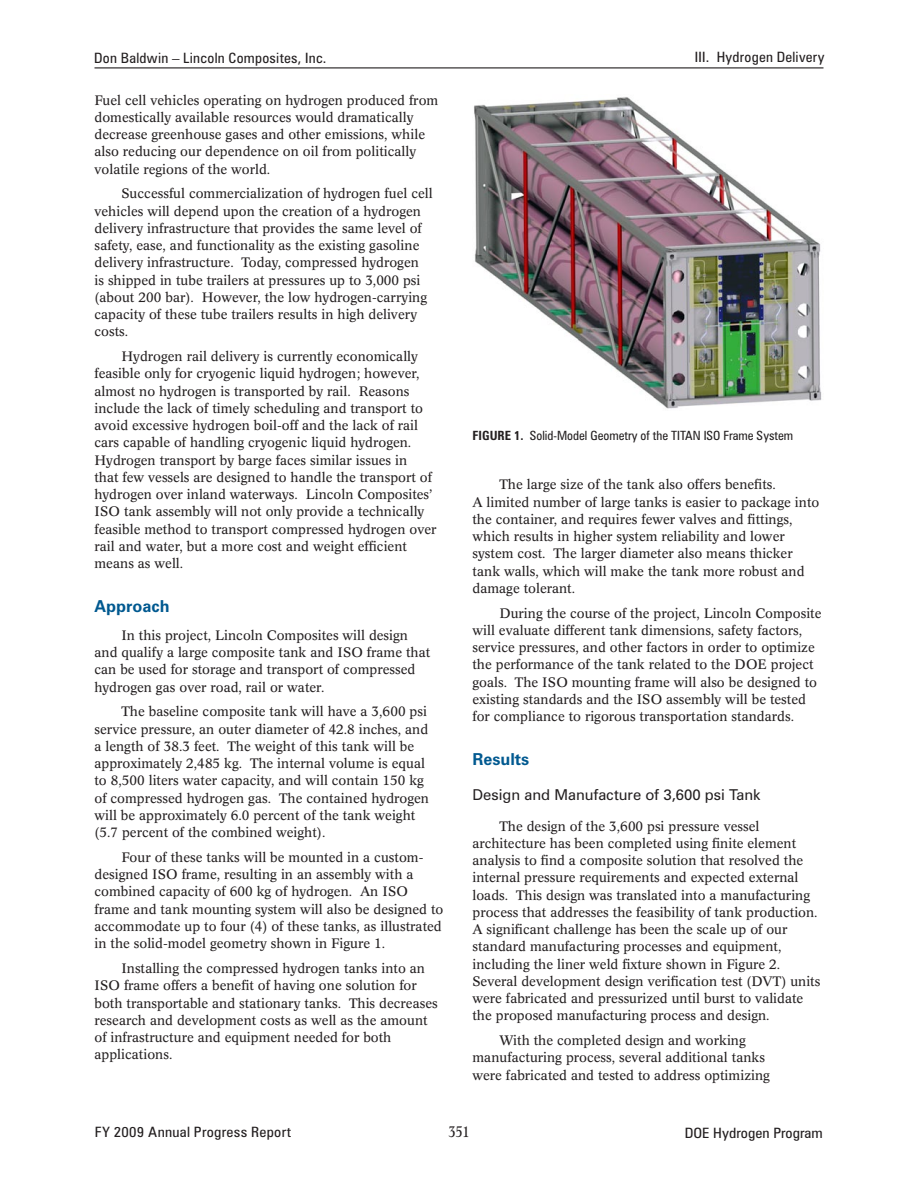
<style>
.page{position:relative;width:918px;height:1188px;background:#fff}
.page>*{position:absolute;margin:0;border:0;box-sizing:border-box;transform-origin:0 0}
._1_RptObjHead{font:700 16.5px "Zurich BT";color:#005990}
._1_Object_subHead{font:15px "Zurich BT";color:#231f20}
.t1{font:condensed 15px "Concorde BE";color:#231f20}
._11_Header_L{font:condensed 14.25px "Zurich BT";letter-spacing:.015em;color:#231f20;scale:1.08 1}
._11_Header_L-2{font:condensed 14.25px "Zurich BT";letter-spacing:.015em;color:#231f20;scale:1.05 1}
._11_Header_R{font:condensed 14.25px "Zurich BT";letter-spacing:.02em;color:#231f20;scale:1.05 1}
._1_Body_text{font:13.5px/17.2px "Concorde BE";color:#231f20}
._1_FigureTitle{font:condensed 12.75px "Zurich BT";color:#231f20}
.s1{font-weight:700}
</style>
<div class="page">
<hr style="left:94px;top:67px;width:730px;height:1px;background:#231f20">
<img style="left:474px;top:97px;width:348px;height:312px">
<p class="_11_Header_L-2" style="left:94px;top:49px;width:223px">Don Baldwin – Lincoln Composites, Inc.</p>
<p class="_11_Header_R" style="left:695px;top:49px;width:125px">III. Hydrogen Delivery</p>
<p class="_1_Body_text" style="left:94px;top:91px;width:345px">Fuel cell vehicles operating on hydrogen produced from domestically available resources would dramatically decrease greenhouse gases and other emissions, while also reducing our dependence on oil from politically volatile regions of the world.</p>
<p class="_1_Body_text" style="left:94px;top:185px;width:340px;text-indent:27px">Successful commercialization of hydrogen fuel cell vehicles will depend upon the creation of a hydrogen delivery infrastructure that provides the same level of safety, ease, and functionality as the existing gasoline delivery infrastructure. Today, compressed hydrogen<br>is shipped in tube trailers at pressures up to 3,000 psi (about 200 bar). However, the low hydrogen-carrying capacity of these tube trailers results in high delivery costs.</p>
<p class="_1_Body_text" style="left:94px;top:348px;width:344px;text-indent:27px">Hydrogen rail delivery is currently economically feasible only for cryogenic liquid hydrogen; however, almost no hydrogen is transported by rail. Reasons include the lack of timely scheduling and transport to avoid excessive hydrogen boil-off and the lack of rail cars capable of handling cryogenic liquid hydrogen.<br>Hydrogen transport by barge faces similar issues in<br>that few vessels are designed to handle the transport of hydrogen over inland waterways. Lincoln Composites’ ISO tank assembly will not only provide a technically feasible method to transport compressed hydrogen over rail and water, but a more cost and weight efficient means as well.</p>
<p class="_1_RptObjHead" style="left:94px;top:596px;width:77px">Approach</p>
<p class="_1_Body_text" style="left:94px;top:627px;width:337px;text-indent:27px">In this project, Lincoln Composites will design and qualify a large composite tank and ISO frame that can be used for storage and transport of compressed hydrogen gas over road, rail or water.</p>
<p class="_1_Body_text" style="left:94px;top:703px;width:336px;text-indent:27px">The baseline composite tank will have a 3,600 psi service pressure, an outer diameter of 42.8 inches, and a length of 38.3 feet. The weight of this tank will be approximately 2,485 kg. The internal volume is equal to 8,500 liters water capacity, and will contain 150 kg of compressed hydrogen gas. The contained hydrogen will be approximately 6.0 percent of the tank weight (5.7 percent of the combined weight).</p>
<p class="_1_Body_text" style="left:94px;top:849px;width:351px;text-indent:27px">Four of these tanks will be mounted in a custom&shy;designed ISO frame, resulting in an assembly with a combined capacity of 600 kg of hydrogen. An ISO frame and tank mounting system will also be designed to accommodate up to four (4) of these tanks, as illustrated in the solid-model geometry shown in Figure 1.</p>
<p class="_1_Body_text" style="left:94px;top:960px;width:345px;text-indent:27px">Installing the compressed hydrogen tanks into an ISO frame offers a benefit of having one solution for both transportable and stationary tanks. This decreases research and development costs as well as the amount of infrastructure and equipment needed for both applications.</p>
<p class="_1_FigureTitle" style="left:472px;top:427px;width:322px"><span class="s1">FIGURE 1.</span> Solid-Model Geometry of the TITAN ISO Frame System</p>
<p class="_1_Body_text" style="left:472px;top:476px;width:348px;text-indent:27px">The large size of the tank also offers benefits.<br>A limited number of large tanks is easier to package into the container, and requires fewer valves and fittings, which results in higher system reliability and lower system cost. The larger diameter also means thicker tank walls, which will make the tank more robust and damage tolerant.</p>
<p class="_1_Body_text" style="left:472px;top:605px;width:351px;text-indent:27px">During the course of the project, Lincoln Composite will evaluate different tank dimensions, safety factors, service pressures, and other factors in order to optimize the performance of the tank related to the DOE project goals. The ISO mounting frame will also be designed to existing standards and the ISO assembly will be tested for compliance to rigorous transportation standards.</p>
<p class="_1_RptObjHead" style="left:472px;top:749px;width:58px">Results</p>
<p class="_1_Object_subHead" style="left:472px;top:786px;width:290px">Design and Manufacture of 3,600 psi Tank</p>
<p class="_1_Body_text" style="left:472px;top:817px;width:349px;text-indent:27px">The design of the 3,600 psi pressure vessel architecture has been completed using finite element analysis to find a composite solution that resolved the internal pressure requirements and expected external loads. This design was translated into a manufacturing process that addresses the feasibility of tank production.<br>A significant challenge has been the scale up of our standard manufacturing processes and equipment, including the liner weld fixture shown in Figure 2.<br>Several development design verification test (DVT) units were fabricated and pressurized until burst to validate the proposed manufacturing process and design.</p>
<p class="_1_Body_text" style="left:472px;top:1032px;width:299px;text-align:center">With the completed design and working manufacturing process, several additional tanks were fabricated and tested to address optimizing</p>
<p class="_11_Header_L" style="left:95px;top:1124px;width:184px">FY 2009 Annual Progress Report</p>
<p class="t1" style="left:448px;top:1123px;width:23px">351</p>
<p class="_11_Header_L" style="left:685px;top:1124px;width:129px">DOE Hydrogen Program</p>
</div>
